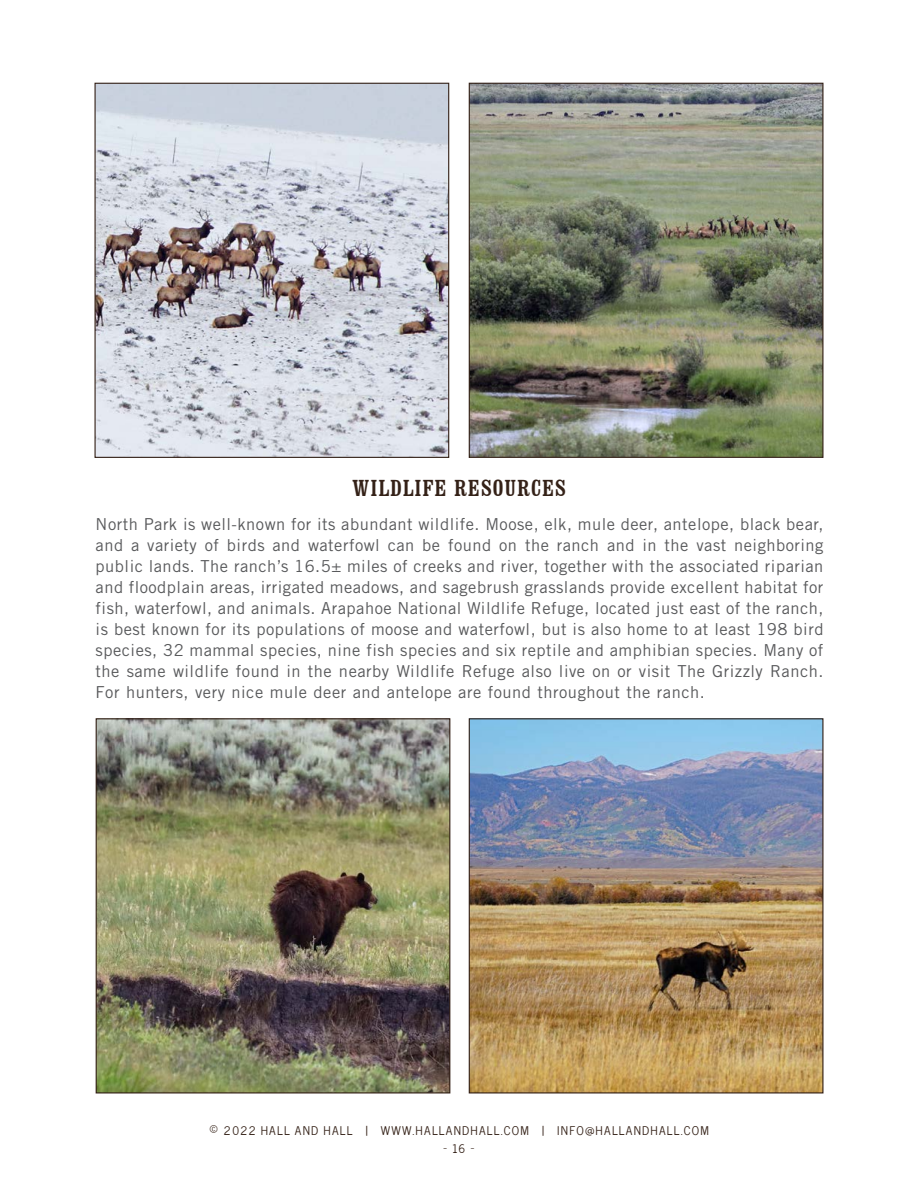
<style>
.page{position:relative;width:918px;height:1188px;background:#fff}
.page>*{position:absolute;margin:0;border:0;box-sizing:border-box;transform-origin:0 0}
.t1{font:condensed 24px "Clarendon BT";letter-spacing:.04em;color:#342117}
.t2{font:16.5px/21px "Trade Gothic LT Std";letter-spacing:.03em;color:#58595b;text-align:justify}
.t3{font:12px "News Cycle";letter-spacing:.1em;color:#342117}
.s1{font-size:16.5px}
</style>
<div class="page">
<img style="left:96px;top:85px;width:351px;height:371px">
<div style="left:94px;top:83px;width:355px;height:375px;border:1px solid #342117"></div>
<img style="left:471px;top:720px;width:351px;height:372px">
<div style="left:469px;top:718px;width:355px;height:376px;border:1px solid #342117"></div>
<img style="left:471px;top:85px;width:351px;height:371px">
<div style="left:469px;top:83px;width:355px;height:375px;border:1px solid #342117"></div>
<img style="left:98px;top:720px;width:350px;height:372px">
<div style="left:96px;top:718px;width:354px;height:376px;border:1px solid #342117"></div>
<h1 class="t1" style="left:353px;top:473px;width:215px">WILDLIFE RESOURCES</h1>
<p class="t2" style="left:96px;top:514px;width:729px">North Park is well-known for its abundant wildlife. Moose, elk, mule deer, antelope, black bear, and a variety of birds and waterfowl can be found on the ranch and in the vast neighboring public lands. The ranch’s 16.5± miles of creeks and river, together with the associated riparian and floodplain areas, irrigated meadows, and sagebrush grasslands provide excellent habitat for fish, waterfowl, and animals. Arapahoe National Wildlife Refuge, located just east of the ranch, is best known for its populations of moose and waterfowl, but is also home to at least 198 bird species, 32 mammal species, nine fish species and six reptile and amphibian species. Many of the same wildlife found in the nearby Wildlife Refuge also live on or visit The Grizzly Ranch.<br>For hunters, very nice mule deer and antelope are found throughout the ranch.</p>
<p class="t3" style="left:209px;top:1120px;width:501px"><span class="s1">©</span> 2022 HALL AND HALL | WWW.HALLANDHALL.COM | INFO@HALLANDHALL.COM</p>
<p class="t3" style="left:443px;top:1138px;width:32px">— 16 –</p>
</div>
